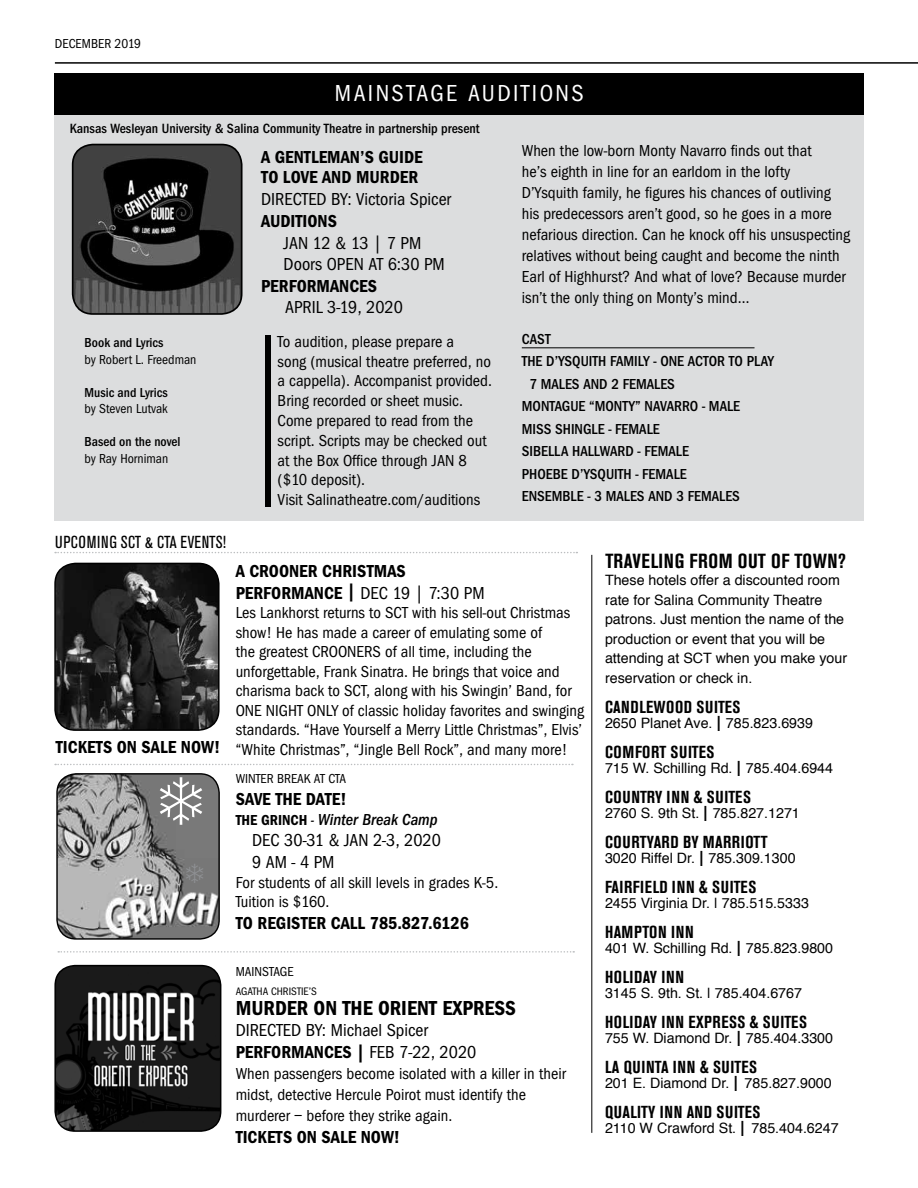
<style>
.page{position:relative;width:918px;height:1188px;background:#fff}
.page>*{position:absolute;margin:0;border:0;box-sizing:border-box;transform-origin:0 0}
.t1{font:condensed 24px "Franklin Gothic";letter-spacing:.1em;color:#fff}
.t2{font:600 condensed 21px "Franklin Gothic";color:#000}
.t3{font:700 condensed 20.25px "Akzidenz Grotesk BE";letter-spacing:.02em;color:#000}
.t4{font:600 condensed 18px/21.6px "Franklin Gothic";color:#000;text-align:center}
.t5{font:condensed 18px/21.6px "Franklin Gothic";color:#000}
.t6{font:700 condensed 17.25px "Akzidenz Grotesk BE";letter-spacing:.035em;color:#000}
.t7{font:condensed 17.25px "Akzidenz Grotesk BE";letter-spacing:.02em;color:#000}
.t8{font:condensed 16.5px/19.8px "Franklin Gothic";color:#000}
.t9{font:italic 500 condensed 16.5px "Franklin Gothic";color:#000}
.t10{font:500 condensed 15px/22.5px "Franklin Gothic";color:#000}
.t11{font:14.25px/19.5px "Helvetica";color:#000}
.t12{font:500 condensed 13.8px "Franklin Gothic";color:#000}
.t13{font:condensed 13.5px "Franklin Gothic";color:#000}
.t14{font:500 condensed 13.5px "Franklin Gothic";color:#000}
.t15{font:condensed 11.25px "Franklin Gothic";color:#000}
.s1{font-weight:400}
.s2{font-weight:600;font-size:18px}
.s3{font-weight:600;font-style:normal;font-size:15px}
.s4{font-size:15px}
.s5{font-weight:600}
.s6{font-size:21px}
</style>
<div class="page">
<hr style="left:55px;top:62px;width:863px;height:2px;background:#000">
<hr style="left:591px;top:555px;width:1px;height:578px;background:#000">
<svg style="left:55px;top:764px;width:518px;height:1px"></svg>
<svg style="left:55px;top:552px;width:522px;height:1px"></svg>
<div style="left:54px;top:115px;width:810px;height:406px;background:#dcddde"></div>
<div style="left:54px;top:74px;width:810px;height:41px;background:#000"></div>
<img style="left:73px;top:145px;width:168px;height:169px">
<div style="left:72px;top:144px;width:171px;height:171px;border:2px solid #000;border-radius:20px"></div>
<img style="left:55px;top:563px;width:164px;height:167px">
<div style="left:54px;top:563px;width:166px;height:168px;border:2px solid #000;border-radius:20px"></div>
<svg style="left:58px;top:951px;width:516px;height:2px"></svg>
<img style="left:57px;top:774px;width:162px;height:165px">
<div style="left:56px;top:773px;width:164px;height:167px;border:1px solid #000;border-radius:19px"></div>
<img style="left:57px;top:966px;width:164px;height:165px">
<div style="left:54px;top:965px;width:167px;height:167px;border:2px solid #000;border-radius:20px"></div>
<div style="left:265px;top:336px;width:6px;height:171px;background:#000"></div>
<hr style="left:522px;top:347px;width:233px;height:1px;background:#000">
<div style="left:160px;top:777px;width:42px;height:48px;background:#777"></div>
<svg style="left:186px;top:863px;width:18px;height:20px"></svg>
<p class="t13" style="left:55px;top:35px;width:88px">DECEMBER 2019</p>
<h1 class="t1" style="left:335px;top:80px;width:250px">MAINSTAGE AUDITIONS</h1>
<p class="t12" style="left:70px;top:121px;width:411px">KANSAS WESLEYAN UNIVERSITY &amp; SALINA COMMUNITY THEATRE IN PARTNERSHIP PRESENT</p>
<p class="t14" style="left:85px;top:335px;width:80px">BOOK AND LYRICS</p>
<p class="t13" style="left:85px;top:352px;width:113px">by Robert L. Freedman</p>
<p class="t14" style="left:85px;top:385px;width:85px">MUSIC AND LYRICS</p>
<p class="t13" style="left:85px;top:401px;width:85px">by Steven Lutvak</p>
<p class="t14" style="left:85px;top:434px;width:97px">BASED ON THE NOVEL</p>
<p class="t13" style="left:85px;top:451px;width:85px">by Ray Horniman</p>
<p class="t7" style="left:55px;top:532px;width:173px">UPCOMING SCT &amp; CTA EVENTS!</p>
<p class="t4" style="left:261px;top:147px;width:35px">A GENTLEMAN</p>
<p class="t4" style="left:360px;top:147px;width:48px">’S GUIDE</p>
<p class="t4" style="left:261px;top:166px;width:72px">TO LOVE AND</p>
<p class="t4" style="left:356px;top:166px;width:35px">MURDER</p>
<p class="t5" style="left:261px;top:189px;width:192px">DIRECTED BY: Victoria Spicer</p>
<p class="t4" style="left:261px;top:210px;width:77px">AUDITIONS</p>
<p class="t5" style="left:284px;top:232px;width:163px">JAN 12 &amp; 13 | 7 PM<br>Doors OPEN AT 6:30 PM</p>
<p class="t4" style="left:261px;top:275px;width:117px">PERFORMANCES</p>
<p class="t5" style="left:285px;top:297px;width:119px">APRIL 3-19, 2020</p>
<p class="t8" style="left:278px;top:332px;width:216px">To audition, please prepare a<br>song (musical theatre preferred, no a cappella). Accompanist provided.<br>Bring recorded or sheet music.<br>Come prepared to read from the script. Scripts may be checked out at the Box Office through JAN 8 ($10 deposit).<br>Visit Salinatheatre.com/auditions</p>
<p class="t8" style="left:522px;top:140px;width:330px;line-height:21px">When the low-born Monty Navarro finds out that<br>he’s eighth in line for an earldom in the lofty D’Ysquith family, he figures his chances of outliving his predecessors aren’t good, so he goes in a more nefarious direction. Can he knock off his unsuspecting relatives without being caught and become the ninth Earl of Highhurst? And what of love? Because murder isn’t the only thing on Monty’s mind…</p>
<p class="t10" style="left:522px;top:328px;width:182px">CAST<br>THE D’YSQUITH FAM ILY - ONE ACTOR</p>
<p class="t10" style="left:729px;top:350px;width:33px">TO PLAY</p>
<p class="t10" style="left:529px;top:373px;width:20px">7 MALES</p>
<p class="t10" style="left:583px;top:373px;width:48px">AND 2 FEMALES</p>
<p class="t10" style="left:522px;top:395px;width:36px">MONTAGUE</p>
<p class="t10" style="left:589px;top:395px;width:87px">“MONTY” NAVARRO</p>
<p class="t10" style="left:702px;top:395px;width:40px">- MALE</p>
<p class="t10" style="left:522px;top:418px;width:102px">MISS SHINGLE - FEMALE<br>SIBELLA</p>
<p class="t10" style="left:572px;top:440px;width:17px">HALLWARD</p>
<p class="t10" style="left:638px;top:440px;width:16px">- FEMALE</p>
<p class="t10" style="left:522px;top:463px;width:9px">PHOEBE</p>
<p class="t10" style="left:572px;top:463px;width:79px">D’YSQUITH - FEMALE</p>
<p class="t10" style="left:522px;top:485px;width:25px">ENSEMBLE</p>
<p class="t10" style="left:587px;top:485px;width:37px">- 3 MALES</p>
<p class="t10" style="left:648px;top:485px;width:48px">AND 3 FEMALES</p>
<p class="t4" style="left:236px;top:560px;width:250px">CHRISTMAS<br>PERFORMANCE | <span class="s1">DEC 19 | 7:30 PM</span></p>
<p class="t8" style="left:236px;top:603px;width:336px">Les Lankhorst returns to SCT with his sell-out Christmas</p>
<p class="t8" style="left:236px;top:622px;width:308px">show! He has made a career of emulating some of</p>
<p class="t8" style="left:236px;top:642px;width:298px">the greatest CROONERS of all time, including the</p>
<p class="t8" style="left:236px;top:661px;width:326px">unforgettable, Frank Sinatra. He brings that voice and</p>
<p class="t8" style="left:236px;top:681px;width:337px">charisma back to SCT, along with his Swingin’ Band, for</p>
<p class="t8" style="left:236px;top:700px;width:350px">ONE NIGHT ONLY of classic holiday favorites and swinging</p>
<p class="t8" style="left:236px;top:720px;width:348px">standards. “Have Yourself a Merry Little Christmas”, Elvis’</p>
<p class="t8" style="left:56px;top:739px;width:513px"><span class="s2">TICKETS ON SALE NOW!</span> “White Christmas”, “Jingle Bell Rock”, and many more!</p>
<p class="t13" style="left:236px;top:771px;width:112px">WINTER BREAK AT CTA</p>
<p class="t4" style="left:236px;top:788px;width:112px">SAVE THE DATE!</p>
<p class="t9" style="left:236px;top:810px;width:203px"><span class="s3">THE GRINCH</span> <span class="s4">-</span> Winter Break Camp</p>
<p class="t5" style="left:252px;top:830px;width:190px">DEC 30-31 &amp; JAN 2-3, 2020<br>9 AM - 4 PM</p>
<p class="t8" style="left:236px;top:872px;width:264px">For students of all skill levels in grades K-5.<br>Tuition is $160.</p>
<p class="t4" style="left:236px;top:912px;width:31px">TO REGI</p>
<p class="t4" style="left:291px;top:912px;width:49px">STER CALL</p>
<p class="t4" style="left:370px;top:912px;width:101px">785.827.6126</p>
<p class="t13" style="left:236px;top:964px;width:60px">MAINSTAGE</p>
<p class="t15" style="left:236px;top:985px;width:53px">Agatha Christie</p>
<p class="t15" style="left:309px;top:985px;width:8px">’s</p>
<p class="t2" style="left:236px;top:996px;width:40px">MURDER</p>
<p class="t2" style="left:314px;top:996px;width:76px">ONTHE ORIENT</p>
<p class="t2" style="left:442px;top:996px;width:75px">EXPRESS</p>
<p class="t5" style="left:236px;top:1020px;width:242px">DIRECTED BY: Michael Spicer<br><span class="s5">PERFORMANCES |</span> FEB 7-22, 2020</p>
<p class="t8" style="left:236px;top:1063px;width:332px;line-height:21px">When passengers become isolated with a killer in their midst, detective Hercule Poirot must identify the murderer – before they strike again.</p>
<p class="t4" style="left:236px;top:1126px;width:166px">TICKETS ON SALE NOW!</p>
<p class="t4" style="left:236px;top:560px;width:64px">A CROONER</p>
<p class="t3" style="left:605px;top:549px;width:242px">TRAVELING FROM OUT OF TOWN?</p>
<p class="t11" style="left:605px;top:571px;width:244px">These hotels offer a discounted room rate for Salina Community Theatre patrons. Just mention the name of the production or event that you will be attending at SCT when you make your reservation or check in.</p>
<p class="t6" style="left:605px;top:698px;width:137px">CANDLEWOOD SUITES</p>
<p class="t11" style="left:605px;top:714px;width:210px">2650 Planet Ave. <span class="s6">|</span> 785.823.6939</p>
<p class="t6" style="left:605px;top:743px;width:111px">COMFORT SUITES</p>
<p class="t11" style="left:605px;top:759px;width:230px">715 W. Schilling Rd. <span class="s6">|</span> 785.404.6944</p>
<p class="t6" style="left:605px;top:788px;width:147px">COUNTRY INN &amp; SUITES</p>
<p class="t11" style="left:605px;top:804px;width:196px">2760 S. 9th St. <span class="s6">|</span> 785.827.1271</p>
<p class="t6" style="left:605px;top:833px;width:164px">COURTYARD BY MARRIOTT</p>
<p class="t11" style="left:605px;top:849px;width:192px">3020 Riffel Dr. <span class="s6">|</span> 785.309.1300</p>
<p class="t6" style="left:605px;top:878px;width:15px">FAIRFIELD</p>
<p class="t6" style="left:672px;top:878px;width:57px">INN &amp; SUITES</p>
<p class="t11" style="left:605px;top:894px;width:205px">2455 Virginia Dr. | 785.515.5333</p>
<p class="t6" style="left:605px;top:923px;width:90px">HAMPTON INN</p>
<p class="t11" style="left:605px;top:939px;width:230px">401 W. Schilling Rd. <span class="s6">|</span> 785.823.9800</p>
<p class="t6" style="left:605px;top:968px;width:17px">HOLIDAY</p>
<p class="t6" style="left:661px;top:968px;width:14px">INN</p>
<p class="t11" style="left:605px;top:984px;width:199px">3145 S. 9th. St. | 785.404.6767</p>
<p class="t6" style="left:605px;top:1013px;width:203px">HOLIDAY INN EXPRESS &amp; SUITES</p>
<p class="t11" style="left:605px;top:1029px;width:230px">755 W. Diamond Dr. <span class="s6">|</span> 785.404.3300</p>
<p class="t6" style="left:605px;top:1058px;width:154px">LA QUINTA INN &amp; SUITES</p>
<p class="t11" style="left:605px;top:1074px;width:228px">201 E. Diamond Dr. <span class="s6">|</span> 785.827.9000</p>
<p class="t6" style="left:605px;top:1103px;width:17px">QUALITY</p>
<p class="t6" style="left:660px;top:1103px;width:73px">INN AND SUITES</p>
<p class="t11" style="left:605px;top:1119px;width:235px">2110 W Crawford St. <span class="s6">|</span> 785.404.6247</p>
</div>
